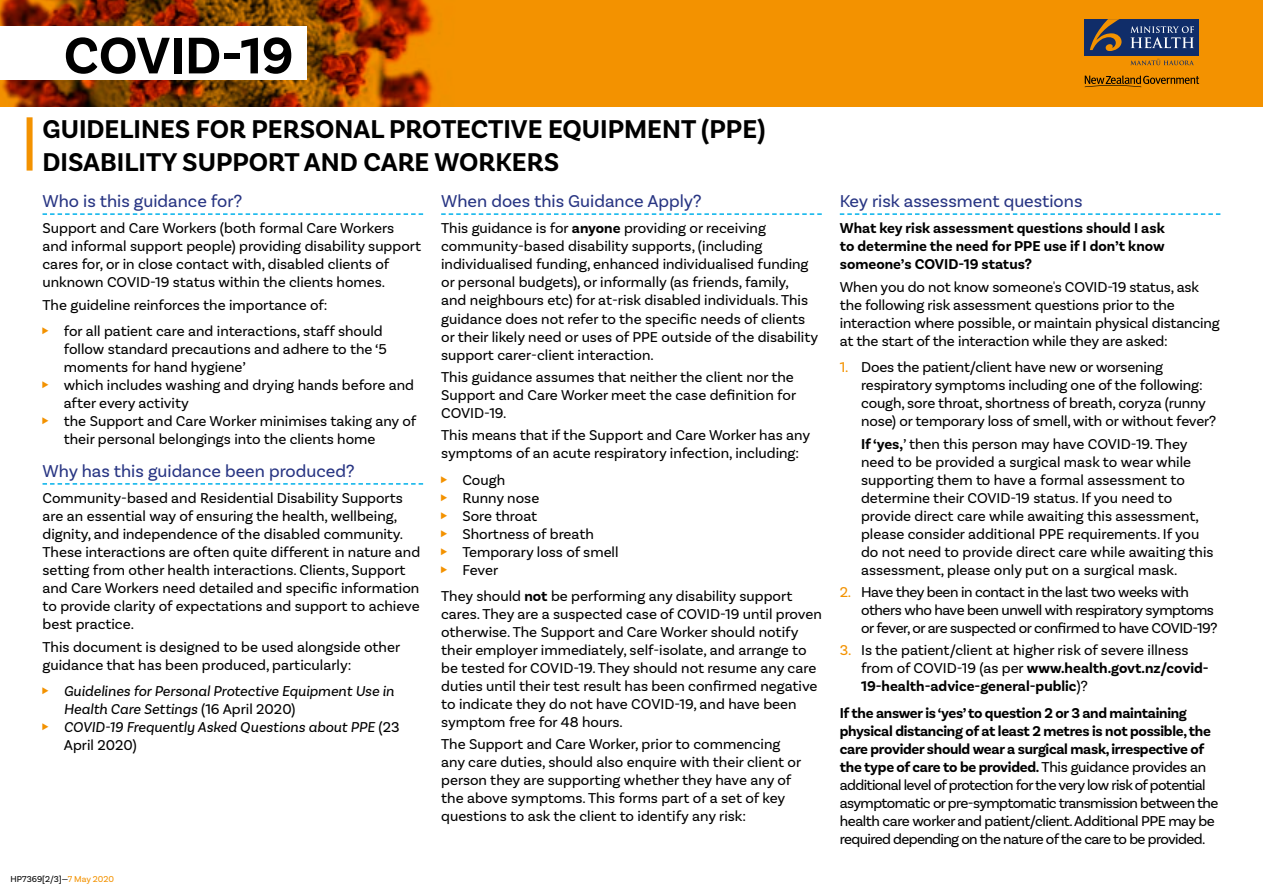
<style>
.page{position:relative;width:1263px;height:893px;background:#fff}
.page>*{position:absolute;margin:0;border:0;box-sizing:border-box;transform-origin:0 0}
.t1{font:700 54px "Basic Sans";color:#000}
.t2{font:700 27px/33px "Basic Sans";color:#000}
.Question{font:18px "Basic Sans";color:#283583}
.Body_8_10{font:15px/18px "Basic Sans";color:#000}
.Body_8_10-2{font:15px/18px "Basic Sans";letter-spacing:-.04em;color:#000}
.Body_8_10-3{font:15px/18px "Basic Sans";letter-spacing:-.03em;color:#000}
.t3{font:italic 15px/18px "Basic Sans";color:#000}
.Body_8_10-4{font:700 15px/18px "Basic Sans";color:#000;text-align:justify}
._8_10{font:9px "Basic Sans";color:#000}
.s1{font-style:normal}
.s2{font-weight:700}
.s3{color:#f39200}
</style>
<div class="page">
<div style="left:27px;top:117px;width:6px;height:54px;background:#f39200"></div>
<div style="left:0;top:0;width:1263px;height:106px;background:#f39200"></div>
<img style="left:0;top:0;width:440px;height:106px">
<div style="left:1085px;top:19px;width:114px;height:37px;background:#102d69"></div>
<svg style="left:1130px;top:26px;width:64px;height:22px"></svg>
<svg style="left:1130px;top:59px;width:64px;height:6px"></svg>
<svg style="left:1090px;top:19px;width:31px;height:32px"></svg>
<svg style="left:1085px;top:76px;width:114px;height:11px"></svg>
<div style="left:0;top:27px;width:306px;height:53px;background:#fff"></div>
<svg style="left:43px;top:213px;width:380px;height:2px"></svg>
<svg style="left:43px;top:483px;width:380px;height:2px"></svg>
<svg style="left:441px;top:213px;width:381px;height:2px"></svg>
<svg style="left:840px;top:213px;width:380px;height:2px"></svg>
<p class="t1" style="left:64px;top:23px;width:231px">COVID-19</p>
<h1 class="t2" style="left:43px;top:112px;width:724px">GUIDELINES FOR PERSONAL PROTECTIVE EQUIPMENT (PPE)<br>DISABILITY SUPPORT AND CARE WORKERS</h1>
<p class="Question" style="left:43px;top:190px;width:201px">Who is this guidance for?</p>
<p class="Body_8_10" style="left:43px;top:219px;width:380px">Support and Care Workers (both formal Care Workers and informal support people) providing disability support cares for, or in close contact with, disabled clients of unknown COVID-19 status within the clients homes.</p>
<p class="Body_8_10" style="left:43px;top:296px;width:287px">The guideline reinforces the importance of:</p>
<p class="Body_8_10" style="left:64px;top:322px;width:325px">for all patient care and interactions, staff should follow standard precautions and adhere to the ‘5 moments for hand hygiene’</p>
<p class="Body_8_10" style="left:64px;top:376px;width:352px">which includes washing and drying hands before and after every activity</p>
<p class="Body_8_10" style="left:64px;top:412px;width:354px">the Support and Care Worker minimises taking any of their personal belongings into the clients home</p>
<p class="Question" style="left:43px;top:460px;width:313px">Why has this guidance been produced?</p>
<p class="Body_8_10" style="left:43px;top:489px;width:379px">Community-based and Residential Disability Supports are an essential way of ensuring the health, wellbeing, dignity, and independence of the disabled community.<br>These interactions are often quite different in nature and setting from other health interactions. Clients, Support and Care Workers need detailed and specific information to provide clarity of expectations and support to achieve best practice.</p>
<p class="Body_8_10" style="left:43px;top:637px;width:359px">This document is designed to be used alongside other guidance that has been produced, particularly:</p>
<p class="t3" style="left:64px;top:682px;width:332px">Guidelines for Personal Protective Equipment Use in<br>Health Care Settings <span class="s1">(16 April 2020)</span></p>
<p class="t3" style="left:64px;top:718px;width:337px">COVID-19 Frequently Asked Questions about PPE <span class="s1">(23<br>April 2020)</span></p>
<p class="Question" style="left:441px;top:190px;width:262px">When does this Guidance Apply?</p>
<p class="Body_8_10" style="left:441px;top:219px;width:378px">This guidance is for <span class="s2">anyone</span> providing or receiving community-based disability supports, (including individualised funding, enhanced individualised funding or personal budgets), or informally (as friends, family, and neighbours etc) for at-risk disabled individuals. This guidance does not refer to the specific needs of clients or their likely need or uses of PPE outside of the disability support carer-client interaction.</p>
<p class="Body_8_10" style="left:441px;top:368px;width:356px">This guidance assumes that neither the client nor the<br>Support and Care Worker meet the case definition for<br>COVID-19.</p>
<p class="Body_8_10" style="left:441px;top:426px;width:371px">This means that if the Support and Care Worker has any symptoms of an acute respiratory infection, including:</p>
<p class="Body_8_10" style="left:462px;top:470px;width:44px">Cough</p>
<p class="Body_8_10" style="left:462px;top:488px;width:78px">Runny nose</p>
<p class="Body_8_10" style="left:462px;top:506px;width:76px">Sore throat</p>
<p class="Body_8_10" style="left:462px;top:524px;width:133px">Shortness of breath</p>
<p class="Body_8_10" style="left:462px;top:542px;width:158px">Temporary loss of smell</p>
<p class="Body_8_10" style="left:462px;top:560px;width:37px">Fever</p>
<p class="Body_8_10" style="left:441px;top:587px;width:382px">They should <span class="s2">not</span> be performing any disability support cares. They are a suspected case of COVID-19 until proven otherwise. The Support and Care Worker should notify their employer immediately, self-isolate, and arrange to be tested for COVID-19. They should not resume any care duties until their test result has been confirmed negative to indicate they do not have COVID-19, and have been symptom free for 48 hours.</p>
<p class="Body_8_10" style="left:441px;top:735px;width:362px">The Support and Care Worker, prior to commencing any care duties, should also enquire with their client or person they are supporting whether they have any of the above symptoms. This forms part of a set of key questions to ask the client to identify any risk:</p>
<p class="_8_10" style="left:11px;top:874px;width:105px">HP7369[2/3]—<span class="s3">7 May 2020</span></p>
<p class="Question" style="left:840px;top:190px;width:244px">Key risk assessment questions</p>
<p class="Body_8_10-4" style="left:840px;top:220px;width:326px">What key risk assessment questions should I ask to determine the need for PPE use if I don’t know someone’s COVID-19 status?</p>
<p class="Body_8_10" style="left:840px;top:278px;width:381px">When you do not know someone's COVID-19 status, ask the following risk assessment questions prior to the interaction where possible, or maintain physical distancing at the start of the interaction while they are asked:</p>
<p class="Body_8_10" style="left:861px;top:358px;width:357px;text-indent:-21px"><span class="s3">1.</span> Does the patient/client have new or worsening respiratory symptoms including one of the following: cough, sore throat, shortness of breath, coryza (runny nose) or temporary loss of smell, with or without fever?</p>
<p class="Body_8_10" style="left:861px;top:434px;width:354px"><span class="s2">If ‘yes,</span>’ then this person may have COVID-19. They need to be provided a surgical mask to wear while supporting them to have a formal assessment to determine their COVID-19 status. If you need to provide direct care while awaiting this assessment, please consider additional PPE requirements. If you do not need to provide direct care while awaiting this assessment, please only put on a surgical mask.</p>
<p class="Body_8_10-3" style="left:861px;top:583px;width:358px;text-indent:-21px"><span class="s3">2.</span> Have they been in contact in the last two weeks with others who have been unwell with respiratory symptoms or fever, or are suspected or confirmed to have COVID-19?</p>
<p class="Body_8_10" style="left:861px;top:641px;width:349px;text-indent:-21px"><span class="s3">3.</span> Is the patient/client at higher risk of severe illness from of COVID-19 (as per <span class="s2">www.health.govt.nz/covid-<br>19-health-advice-general-public</span>)?</p>
<p class="Body_8_10-2" style="left:840px;top:703px;width:380px"><span class="s2">If the answer is ‘yes’ to question 2 or 3 and maintaining physical distancing of at least 2 metres is not possible, the care provider should wear a surgical mask, irrespective of the type of care to be provided.</span> This guidance provides an additional level of protection for the very low risk of potential asymptomatic or pre-symptomatic transmission between the health care worker and patient/client. Additional PPE may be required depending on the nature of the care to be provided.</p>
</div>
